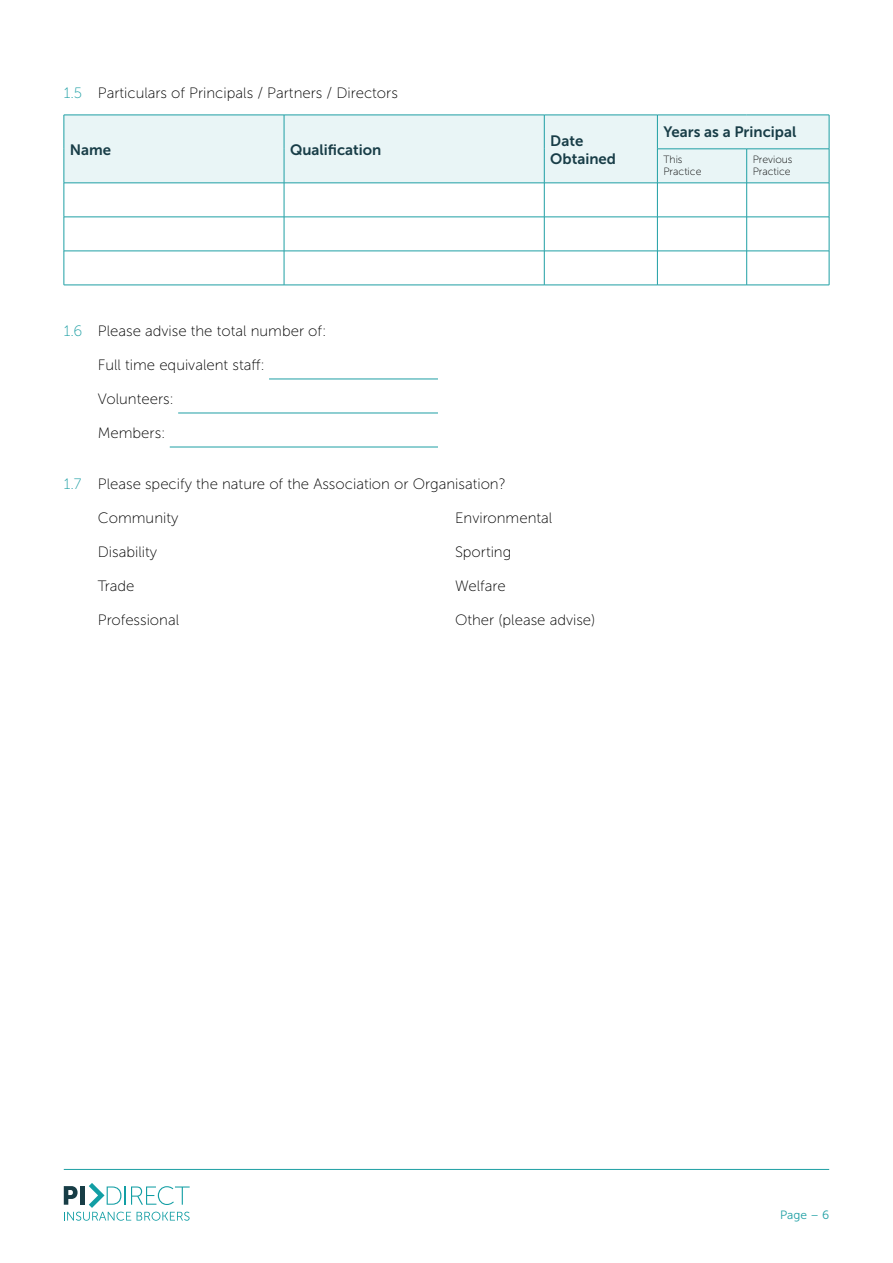
<style>
.page{position:relative;width:893px;height:1263px;background:#fff}
.page>*{position:absolute;margin:0;border:0;box-sizing:border-box;transform-origin:0 0}
.t1{font:15px "Museo Sans 100";color:#000}
.t2{font:15px/18px "Museo Sans 700";color:#183d47}
.t3{font:12px "Museo Sans 300";color:#1e9fa4}
.t4{font:10.5px/12px "Museo Sans 100";color:#000}
.s1{color:#1e9fa4}
</style>
<div class="page">
<svg style="left:64px;top:1183px;width:126px;height:38px"></svg>
<hr style="left:64px;top:1169px;width:765px;height:1px;background:#1e9fa4">
<hr style="left:269px;top:379px;width:169px;height:1px;background:#1e9fa4">
<hr style="left:178px;top:413px;width:260px;height:1px;background:#1e9fa4">
<hr style="left:170px;top:447px;width:268px;height:1px;background:#1e9fa4">
<div style="left:65px;top:116px;width:764px;height:67px;background:#e9f5f6"></div>
<div style="left:658px;top:150px;width:171px;height:33px;background:#e9f5f6"></div>
<hr style="left:64px;top:115px;width:220px;height:1px;background:#1e9fa4">
<hr style="left:64px;top:115px;width:1px;height:34px;background:#1e9fa4">
<hr style="left:284px;top:115px;width:260px;height:1px;background:#1e9fa4">
<hr style="left:284px;top:115px;width:1px;height:34px;background:#1e9fa4">
<hr style="left:544px;top:115px;width:113px;height:1px;background:#1e9fa4">
<hr style="left:544px;top:115px;width:1px;height:34px;background:#1e9fa4">
<hr style="left:657px;top:115px;width:90px;height:1px;background:#1e9fa4">
<hr style="left:657px;top:115px;width:1px;height:34px;background:#1e9fa4">
<hr style="left:747px;top:115px;width:82px;height:1px;background:#1e9fa4">
<hr style="left:829px;top:115px;width:1px;height:34px;background:#1e9fa4">
<hr style="left:64px;top:149px;width:1px;height:34px;background:#1e9fa4">
<hr style="left:284px;top:149px;width:1px;height:34px;background:#1e9fa4">
<hr style="left:544px;top:149px;width:1px;height:34px;background:#1e9fa4">
<hr style="left:657px;top:149px;width:90px;height:1px;background:#1e9fa4">
<hr style="left:657px;top:149px;width:1px;height:34px;background:#1e9fa4">
<hr style="left:747px;top:149px;width:82px;height:1px;background:#1e9fa4">
<hr style="left:746px;top:149px;width:1px;height:34px;background:#1e9fa4">
<hr style="left:829px;top:149px;width:1px;height:34px;background:#1e9fa4">
<hr style="left:64px;top:183px;width:220px;height:1px;background:#1e9fa4">
<hr style="left:64px;top:183px;width:1px;height:34px;background:#1e9fa4">
<hr style="left:284px;top:183px;width:260px;height:1px;background:#1e9fa4">
<hr style="left:284px;top:183px;width:1px;height:34px;background:#1e9fa4">
<hr style="left:544px;top:183px;width:113px;height:1px;background:#1e9fa4">
<hr style="left:544px;top:183px;width:1px;height:34px;background:#1e9fa4">
<hr style="left:657px;top:183px;width:90px;height:1px;background:#1e9fa4">
<hr style="left:657px;top:183px;width:1px;height:34px;background:#1e9fa4">
<hr style="left:747px;top:183px;width:82px;height:1px;background:#1e9fa4">
<hr style="left:746px;top:183px;width:1px;height:34px;background:#1e9fa4">
<hr style="left:829px;top:183px;width:1px;height:34px;background:#1e9fa4">
<hr style="left:64px;top:217px;width:220px;height:1px;background:#1e9fa4">
<hr style="left:64px;top:217px;width:1px;height:34px;background:#1e9fa4">
<hr style="left:284px;top:217px;width:260px;height:1px;background:#1e9fa4">
<hr style="left:284px;top:217px;width:1px;height:34px;background:#1e9fa4">
<hr style="left:544px;top:217px;width:113px;height:1px;background:#1e9fa4">
<hr style="left:544px;top:217px;width:1px;height:34px;background:#1e9fa4">
<hr style="left:657px;top:217px;width:90px;height:1px;background:#1e9fa4">
<hr style="left:657px;top:217px;width:1px;height:34px;background:#1e9fa4">
<hr style="left:747px;top:217px;width:82px;height:1px;background:#1e9fa4">
<hr style="left:746px;top:217px;width:1px;height:34px;background:#1e9fa4">
<hr style="left:829px;top:217px;width:1px;height:34px;background:#1e9fa4">
<hr style="left:64px;top:251px;width:220px;height:1px;background:#1e9fa4">
<hr style="left:64px;top:251px;width:1px;height:34px;background:#1e9fa4">
<hr style="left:284px;top:251px;width:260px;height:1px;background:#1e9fa4">
<hr style="left:284px;top:251px;width:1px;height:34px;background:#1e9fa4">
<hr style="left:544px;top:251px;width:113px;height:1px;background:#1e9fa4">
<hr style="left:544px;top:251px;width:1px;height:34px;background:#1e9fa4">
<hr style="left:657px;top:251px;width:90px;height:1px;background:#1e9fa4">
<hr style="left:657px;top:251px;width:1px;height:34px;background:#1e9fa4">
<hr style="left:747px;top:251px;width:82px;height:1px;background:#1e9fa4">
<hr style="left:746px;top:251px;width:1px;height:34px;background:#1e9fa4">
<hr style="left:829px;top:251px;width:1px;height:34px;background:#1e9fa4">
<hr style="left:64px;top:285px;width:220px;height:1px;background:#1e9fa4">
<hr style="left:284px;top:285px;width:260px;height:1px;background:#1e9fa4">
<hr style="left:544px;top:285px;width:113px;height:1px;background:#1e9fa4">
<hr style="left:657px;top:285px;width:90px;height:1px;background:#1e9fa4">
<hr style="left:747px;top:285px;width:82px;height:1px;background:#1e9fa4">
<p class="t1" style="left:64px;top:85px;width:336px"><span class="s1">1.5</span> Particulars of Principals / Partners / Directors</p>
<p class="t2" style="left:70px;top:140px;width:43px">Name</p>
<p class="t2" style="left:290px;top:140px;width:93px">Qualification</p>
<p class="t2" style="left:550px;top:131px;width:67px">Date<br>Obtained</p>
<p class="t2" style="left:663px;top:123px;width:134px">Years as a Principal</p>
<p class="t4" style="left:663px;top:153px;width:40px">This<br>Practice</p>
<p class="t4" style="left:753px;top:153px;width:41px">Previous<br>Practice</p>
<p class="t1" style="left:64px;top:323px;width:264px"><span class="s1">1.6</span> Please advise the total number of:</p>
<p class="t1" style="left:98px;top:357px;width:169px">Full time equivalent staff:</p>
<p class="t1" style="left:98px;top:391px;width:78px">Volunteers:</p>
<p class="t1" style="left:98px;top:425px;width:69px">Members:</p>
<p class="t1" style="left:64px;top:476px;width:443px"><span class="s1">1.7</span> Please specify the nature of the Association or Organisation?</p>
<p class="t1" style="left:98px;top:510px;width:82px">Community</p>
<p class="t1" style="left:455px;top:510px;width:99px">Environmental</p>
<p class="t1" style="left:98px;top:544px;width:61px">Disability</p>
<p class="t1" style="left:455px;top:544px;width:58px">Sporting</p>
<p class="t1" style="left:98px;top:578px;width:38px">Trade</p>
<p class="t1" style="left:455px;top:578px;width:52px">Welfare</p>
<p class="t1" style="left:98px;top:612px;width:83px">Professional</p>
<p class="t1" style="left:455px;top:612px;width:142px">Other (please advise)</p>
<p class="t3" style="left:780px;top:1209px;width:51px">Page – 6</p>
</div>
